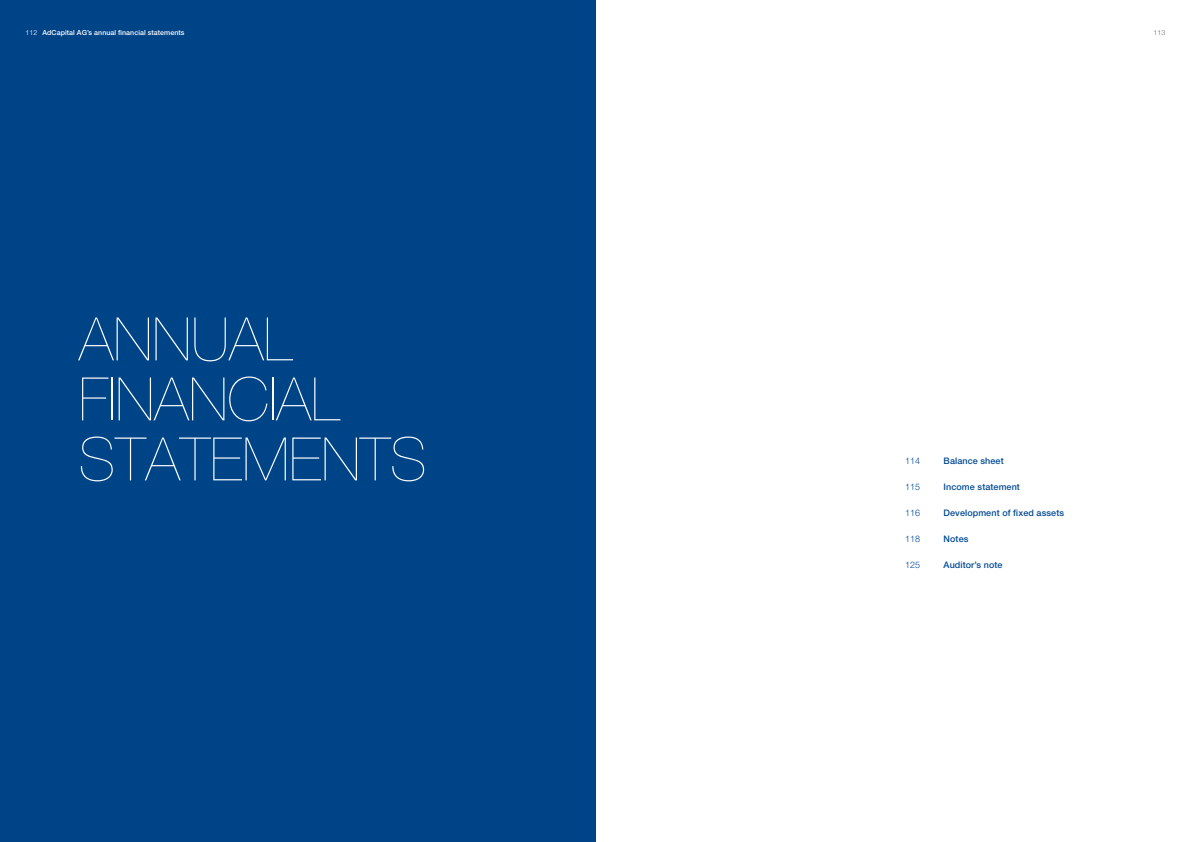
<style>
.page{position:relative;width:1191px;height:842px;background:#fff}
.page>*{position:absolute;margin:0;border:0;box-sizing:border-box;transform-origin:0 0}
.t1{font:200 60px/60px "Helvetica Neue LT Pro";color:#fff}
.t2{font:500 9px "Helvetica Neue LT Pro";letter-spacing:.01em;color:#004994}
.t3{font:300 9px "Helvetica Neue LT Pro";letter-spacing:.01em;color:#004994}
.t4{font:500 7px "Helvetica Neue LT Pro";letter-spacing:.01em;color:#fff}
.t5{font:300 7px "Helvetica Neue LT Pro";color:#706f6f}
.s1{font-weight:300}
</style>
<div class="page">
<div style="left:0;top:0;width:595px;height:842px;background:#048"></div>
<p class="t4" style="left:26px;top:28px;width:160px"><span class="s1">112</span> AdCapital AG’s annual financial statements</p>
<p class="t5" style="left:1153px;top:28px;width:13px">113</p>
<h1 class="t1" style="left:79px;top:309px;width:349px">ANNUAL<br>FINANCIAL<br>STATEMENTS</h1>
<p class="t3" style="left:905px;top:455px;width:17px">114</p>
<p class="t3" style="left:905px;top:481px;width:17px">115</p>
<p class="t3" style="left:905px;top:507px;width:17px">116</p>
<p class="t3" style="left:905px;top:533px;width:17px">118</p>
<p class="t3" style="left:905px;top:559px;width:17px">125</p>
<p class="t2" style="left:943px;top:455px;width:62px">Balance sheet</p>
<p class="t2" style="left:943px;top:481px;width:78px">Income statement</p>
<p class="t2" style="left:943px;top:507px;width:122px">Development of fixed assets</p>
<p class="t2" style="left:943px;top:533px;width:26px">Notes</p>
<p class="t2" style="left:943px;top:559px;width:61px">Auditor’s note</p>
</div>
